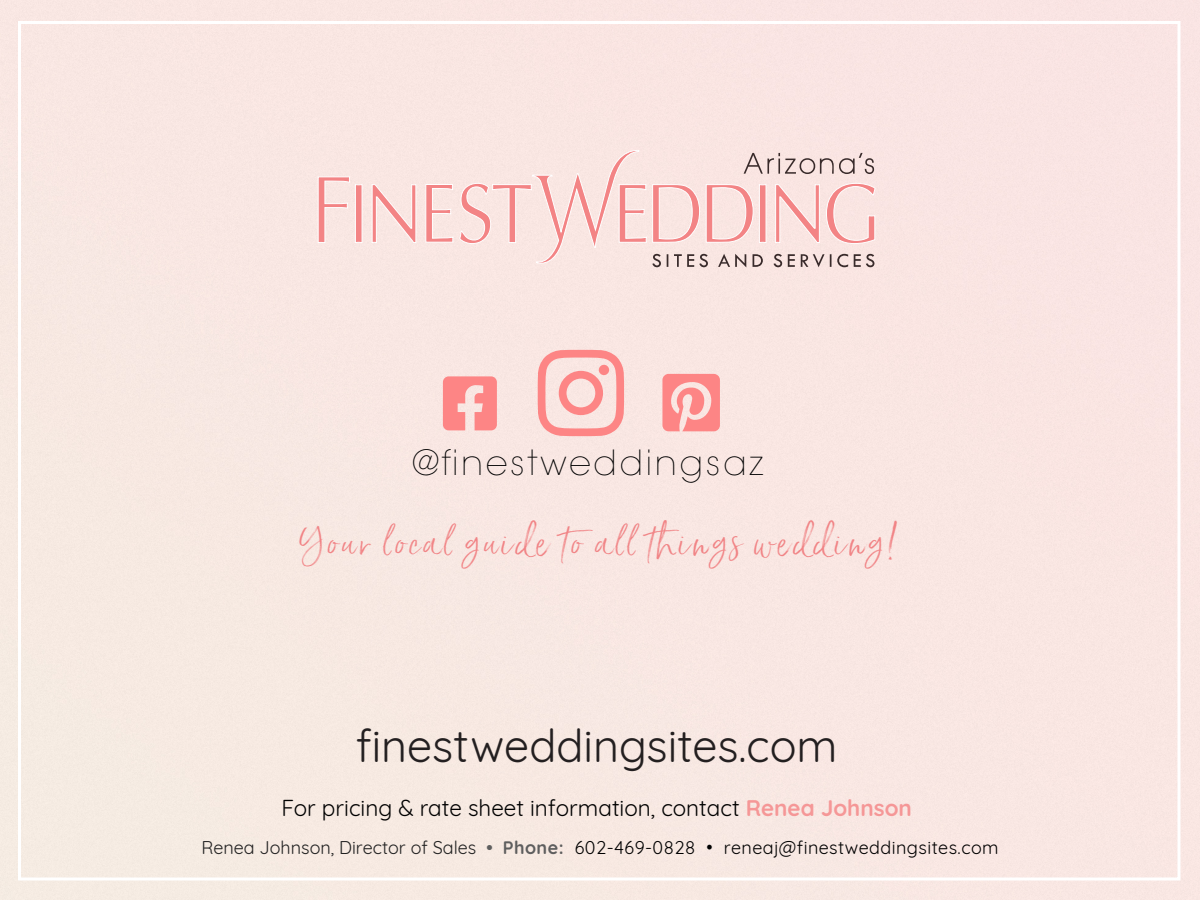
<style>
.page{position:relative;width:1200px;height:900px;background:#fff}
.page>*{position:absolute;margin:0;border:0;box-sizing:border-box;transform-origin:0 0}
.t1{font:45px "Quicksand";color:#231f20}
.t2{font:37.5px "Saturday Script Alt 1";letter-spacing:.08em;color:#f18486}
.t3{font:200 34.5px "Avant Garde";letter-spacing:.08em;color:#000}
.t4{font:22.5px "Quicksand";color:#000}
.t5{font:18px "Quicksand";letter-spacing:.025em;color:#000}
.s1{font-weight:700;color:#f59797}
.s2{color:#212121}
.s3{font-weight:700;color:#5e5e5e}
</style>
<div class="page">
<svg style="left:318px;top:176px;width:45px;height:68px;background:#f7cecc"></svg>
<svg style="left:371px;top:183px;width:46px;height:61px;background:#f8d1cf"></svg>
<svg style="left:425px;top:150px;width:451px;height:117px;background:#f4d7d4"></svg>
<svg style="left:662px;top:374px;width:58px;height:57px;background:#fc9e9d"></svg>
<svg style="left:443px;top:376px;width:54px;height:54px;background:#fb9a99"></svg>
<svg style="left:538px;top:350px;width:86px;height:86px;background:#fabdbb"></svg>
<p class="t3" style="left:412px;top:442px;width:353px">@finestweddingsaz</p>
<p class="t2" style="left:300px;top:519px;width:600px">Your local guide to all things wedding!</p>
<p class="t1" style="left:356px;top:711px;width:483px">finestweddingsites.com</p>
<p class="t4" style="left:281px;top:790px;width:632px">For pricing &amp; rate sheet information, contact <span class="s1">Renea Johnson</span></p>
<p class="t5" style="left:201px;top:833px;width:799px"><span class="s2">Renea Johnson, Director of Sales</span> <span class="s3">• Phone:</span> 602-469-0828 • reneaj@finestweddingsites.com</p>
</div>
